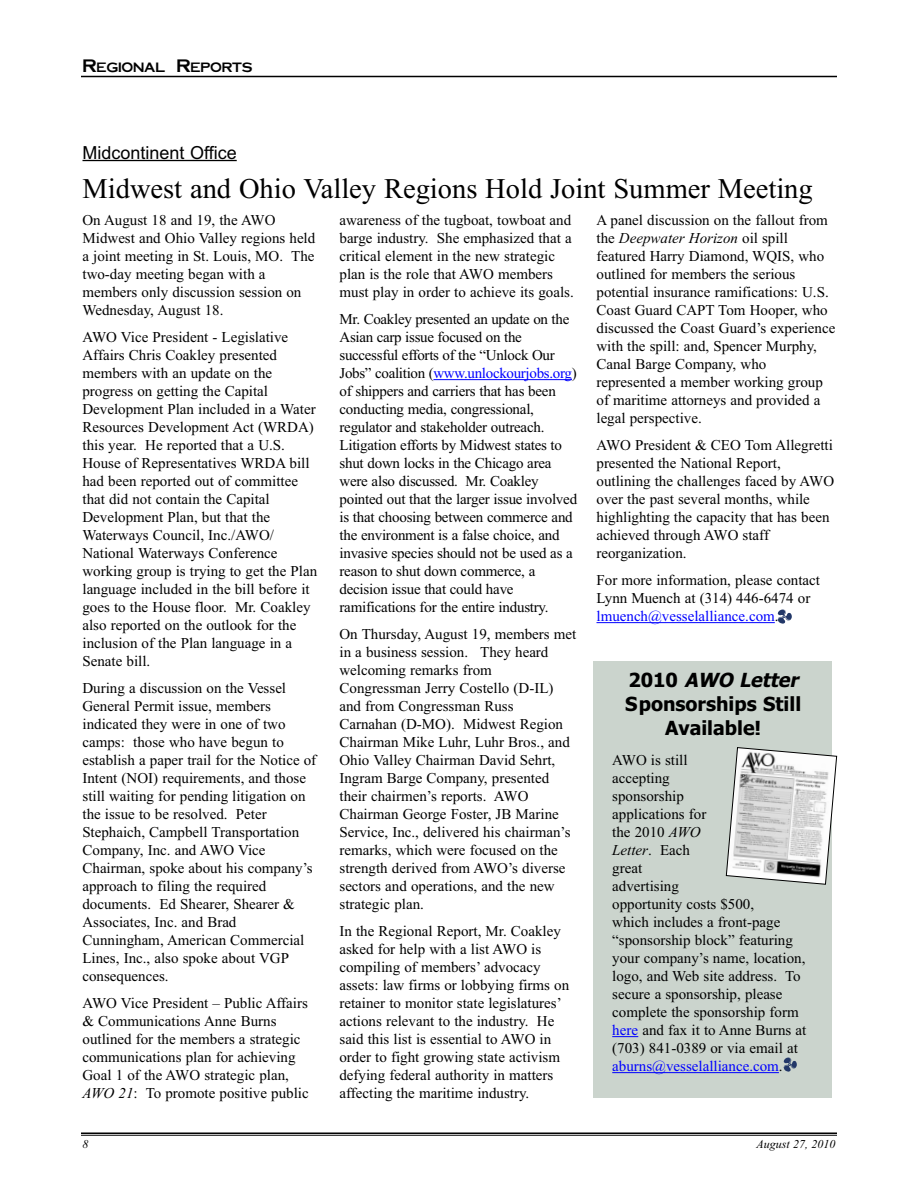
<style>
.page{position:relative;width:918px;height:1188px;background:#fff}
.page>*{position:absolute;margin:0;border:0;box-sizing:border-box;transform-origin:0 0}
.t1{font:28.5px "Times New Roman";color:#000}
.t2{font:700 19.5px/24px "Tahoma";color:#000;text-align:center}
.t3{font:18px "Arial";color:#000}
.t4{font:15px/18px "Times New Roman";color:#000}
.t5{font:13.5px "Cornerstone";color:#000}
.t6{font:italic 12px "Times New Roman";color:#000}
.s1{font-size:18px}
.s2{font-style:italic}
.s3{color:#00f}
</style>
<div class="page">
<hr style="left:81px;top:1132px;width:756px;height:2px;background:#000">
<hr style="left:81px;top:1135px;width:756px;height:1px;background:#000">
<hr style="left:81px;top:76px;width:756px;height:1px;background:#000">
<hr style="left:433px;top:379px;width:139px;height:1px;background:#00f">
<hr style="left:597px;top:622px;width:178px;height:1px;background:#00f">
<hr style="left:82px;top:160px;width:155px;height:1px;background:#000">
<div style="left:593px;top:662px;width:239px;height:436px;background:#cbd4cd"></div>
<svg style="left:612px;top:1036px;width:26px;height:1px"></svg>
<hr style="left:612px;top:1072px;width:167px;height:1px;background:#00f">
<svg style="left:726px;top:747px;width:111px;height:138px"></svg>
<img style="left:778px;top:609px;width:13px;height:15px">
<img style="left:783px;top:1057px;width:14px;height:15px">
<p class="t5" style="left:82px;top:60px;width:172px"><span class="s1">R</span>EGIONAL <span class="s1">R</span>EPORTS</p>
<p class="t3" style="left:82px;top:142px;width:156px">Midcontinent Office</p>
<h1 class="t1" style="left:82px;top:171px;width:732px">Midwest and Ohio Valley Regions Hold Joint Summer Meeting</h1>
<p class="t4" style="left:82px;top:211px;width:234px">On August 18 and 19, the AWO<br>Midwest and Ohio Valley regions held a joint meeting in St. Louis, MO. The two-day meeting began with a members only discussion session on<br>Wednesday, August 18.</p>
<p class="t4" style="left:82px;top:328px;width:236px">AWO Vice President - Legislative<br>Affairs Chris Coakley presented members with an update on the progress on getting the Capital<br>Development Plan included in a Water<br>Resources Development Act (WRDA) this year. He reported that a U.S.<br>House of Representatives WRDA bill had been reported out of committee that did not contain the Capital<br>Development Plan, but that the<br>Waterways Council, Inc./AWO/<br>National Waterways Conference working group is trying to get the Plan language included in the bill before it goes to the House floor. Mr. Coakley also reported on the outlook for the inclusion of the Plan language in a<br>Senate bill.</p>
<p class="t4" style="left:82px;top:679px;width:235px">During a discussion on the Vessel<br>General Permit issue, members indicated they were in one of two camps: those who have begun to establish a paper trail for the Notice of<br>Intent (NOI) requirements, and those still waiting for pending litigation on the issue to be resolved. Peter<br>Stephaich, Campbell Transportation<br>Company, Inc. and AWO Vice<br>Chairman, spoke about his company’s approach to filing the required documents. Ed Shearer, Shearer &amp;<br>Associates, Inc. and Brad<br>Cunningham, American Commercial<br>Lines, Inc., also spoke about VGP consequences.</p>
<p class="t4" style="left:83px;top:994px;width:228px">AWO Vice President – Public Affairs &amp; Communications Anne Burns outlined for the members a strategic communications plan for achieving Goal 1 of the AWO strategic plan, <span class="s2">AWO 21</span>: To promote positive public</p>
<p class="t4" style="left:340px;top:211px;width:236px">awareness of the tugboat, towboat and barge industry. She emphasized that a critical element in the new strategic plan is the role that AWO members must play in order to achieve its goals.</p>
<p class="t4" style="left:339px;top:310px;width:239px">Mr. Coakley presented an update on the Asian carp issue focused on the successful efforts of the “Unlock Our Jobs” coalition (<span class="s3">www.unlockourjobs.org</span>) of shippers and carriers that has been conducting media, congressional, regulator and stakeholder outreach.<br>Litigation efforts by Midwest states to shut down locks in the Chicago area were also discussed. Mr. Coakley pointed out that the larger issue involved is that choosing between commerce and the environment is a false choice, and invasive species should not be used as a reason to shut down commerce, a decision issue that could have ramifications for the entire industry.</p>
<p class="t4" style="left:339px;top:625px;width:238px">On Thursday, August 19, members met in a business session. They heard welcoming remarks from<br>Congressman Jerry Costello (D-IL) and from Congressman Russ<br>Carnahan (D-MO). Midwest Region<br>Chairman Mike Luhr, Luhr Bros., and<br>Ohio Valley Chairman David Sehrt,<br>Ingram Barge Company, presented their chairmen’s reports. AWO<br>Chairman George Foster, JB Marine<br>Service, Inc., delivered his chairman’s remarks, which were focused on the strength derived from AWO’s diverse sectors and operations, and the new strategic plan.</p>
<p class="t4" style="left:339px;top:922px;width:231px">In the Regional Report, Mr. Coakley asked for help with a list AWO is compiling of members’ advocacy assets: law firms or lobbying firms on retainer to monitor state legislatures’ actions relevant to the industry. He said this list is essential to AWO in order to fight growing state activism defying federal authority in matters affecting the maritime industry.</p>
<p class="t4" style="left:597px;top:211px;width:240px">A panel discussion on the fallout from the <span class="s2">Deepwater Horizon</span> oil spill featured Harry Diamond, WQIS, who outlined for members the serious potential insurance ramifications: U.S.<br>Coast Guard CAPT Tom Hooper, who discussed the Coast Guard’s experience with the spill: and, Spencer Murphy, Canal Barge Company, who represented a member working group of maritime attorneys and provided a legal perspective.</p>
<p class="t4" style="left:597px;top:436px;width:239px">AWO President &amp; CEO Tom Allegretti presented the National Report, outlining the challenges faced by AWO over the past several months, while highlighting the capacity that has been achieved through AWO staff reorganization.</p>
<p class="t4" style="left:597px;top:571px;width:225px">For more information, please contact<br>Lynn Muench at (314) 446-6474 or <span class="s3">lmuench@vesselalliance.com</span>.</p>
<h2 class="t2" style="left:625px;top:668px;width:180px">2 0 1 0 <span class="s2">AWO Letter<br></span>Sponsorships Still<br>Available!</h2>
<p class="t4" style="left:612px;top:751px;width:196px">AWO is still<br>accepting<br>sponsorship<br>applications for<br>the 2010 <span class="s2">AWO<br>Letter</span>. Each<br>great<br>advertising<br>opportunity costs $500,<br>which includes a front-page “sponsorship block” featuring your company’s name, location, logo, and Web site address. To secure a sponsorship, please complete the sponsorship form <span class="s3">here</span> and fax it to Anne Burns at (703) 841-0389 or via email at <span class="s3">aburns@vesselalliance.com</span>.</p>
<p class="t6" style="left:82px;top:1137px;width:7px">8</p>
<p class="t6" style="left:757px;top:1137px;width:80px">August 27, 2010</p>
</div>
